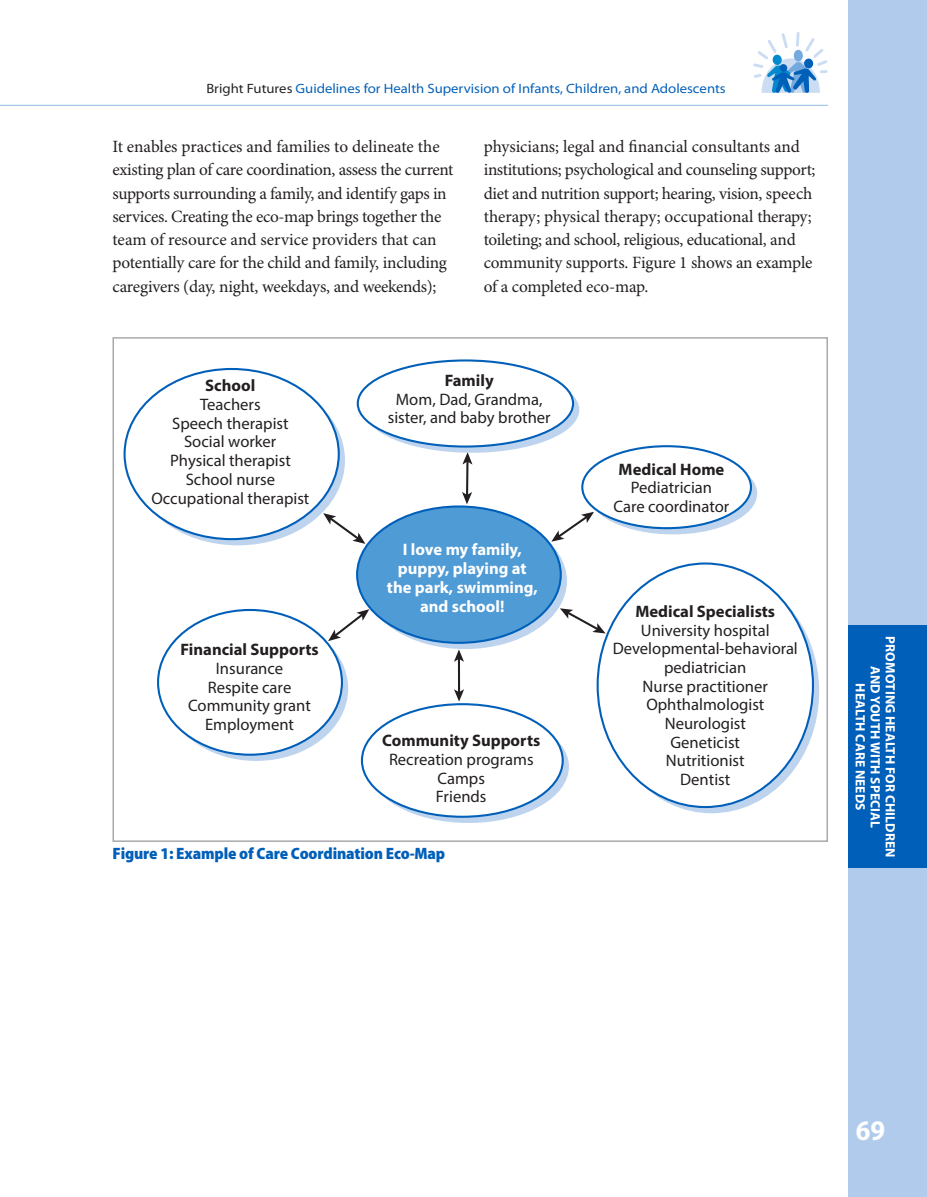
<style>
.page{position:relative;width:927px;height:1197px;background:#fff}
.page>*{position:absolute;margin:0;border:0;box-sizing:border-box;transform-origin:0 0}
.t1{font:700 semi-condensed 28.5px "Myriad Pro";color:#fff}
.t2{font:17.25px/23.2px "Minion Pro";letter-spacing:-.015em;color:#231f20}
.t3{font:16.65px/18.8px "Myriad Pro";color:#231f20;text-align:center}
.t4{font:700 16.65px "Myriad Pro";color:#231f20}
.t5{font:700 16.65px/18.8px "Myriad Pro";color:#fff;text-align:center}
.t6{font:900 semi-condensed 16.5px "Myriad Pro";letter-spacing:-.01em;color:#005fb9}
.t7{font:semi-expanded 13.5px "Myriad Pro";color:#005fb9}
.t8{font:700 13.5px/15px "Myriad Pro";letter-spacing:.01em;color:#fff;text-align:center}
.s1{color:#231f20}
</style>
<div class="page">
<div style="left:848px;top:0;width:79px;height:1197px;background:#b0cbeb"></div>
<hr style="left:0;top:105px;width:828px;height:1px;background:#94bbe4">
<svg style="left:753px;top:32px;width:75px;height:61px"></svg>
<div style="left:848px;top:626px;width:79px;height:242px;background:#005fb9"></div>
<div style="left:112px;top:337px;width:716px;height:505px;border:2px solid #a8a9ad"></div>
<svg style="left:551px;top:512px;width:43px;height:30px"></svg>
<hr style="left:466px;top:461px;width:3px;height:35px;background:#231f20">
<svg style="left:462px;top:453px;width:11px;height:12px"></svg>
<svg style="left:462px;top:492px;width:10px;height:12px"></svg>
<svg style="left:323px;top:513px;width:42px;height:31px"></svg>
<svg style="left:328px;top:609px;width:41px;height:32px"></svg>
<svg style="left:560px;top:608px;width:46px;height:26px"></svg>
<hr style="left:458px;top:658px;width:2px;height:35px;background:#231f20">
<svg style="left:454px;top:689px;width:10px;height:13px"></svg>
<svg style="left:454px;top:649px;width:10px;height:13px"></svg>
<svg style="left:604px;top:570px;width:215px;height:243px;background:#9cbfe4"></svg>
<div style="left:598px;top:564px;width:215px;height:243px;background:#fff;border-radius:50%"></div>
<svg style="left:131px;top:375px;width:214px;height:170px;background:#9ec0e5"></svg>
<div style="left:125px;top:369px;width:214px;height:170px;background:#fff;border-radius:50%"></div>
<svg style="left:164px;top:616px;width:184px;height:145px"></svg>
<div style="left:158px;top:610px;width:184px;height:145px;background:#fff;border-radius:50%"></div>
<svg style="left:364px;top:367px;width:215px;height:86px"></svg>
<div style="left:358px;top:360px;width:215px;height:87px;background:#fff;border-radius:50%"></div>
<div style="left:357px;top:359px;width:217px;height:89px;border:2px solid #005fb9;border-radius:50%"></div>
<svg style="left:368px;top:710px;width:201px;height:113px"></svg>
<div style="left:362px;top:704px;width:201px;height:113px;background:#fff;border-radius:50%"></div>
<svg style="left:363px;top:513px;width:204px;height:136px"></svg>
<div style="left:357px;top:507px;width:204px;height:136px;background:#4f9bd6;border-radius:50%"></div>
<svg style="left:589px;top:452px;width:168px;height:82px"></svg>
<div style="left:582px;top:446px;width:169px;height:82px;background:#fff;border-radius:50%"></div>
<div style="left:581px;top:445px;width:171px;height:84px;border:2px solid #005fb9;border-radius:50%"></div>
<p class="t7" style="left:206px;top:81px;width:521px"><span class="s1">Bright Futures</span> Guidelines for Health Supervision of Infants, Children, and Adolescents</p>
<p class="t2" style="left:112px;top:136px;width:343px">It enables practices and families to delineate the existing plan of care coordination, assess the current supports surrounding a family, and identify gaps in services. Creating the eco-map brings together the team of resource and service providers that can potentially care for the child and family, including caregivers (day, night, weekdays, and weekends);</p>
<p class="t2" style="left:484px;top:136px;width:333px">physicians; legal and financial consultants and institutions; psychological and counseling support; diet and nutrition support; hearing, vision, speech therapy; physical therapy; occupational therapy; toileting; and school, religious, educational, and community supports. Figure 1 shows an example of a completed eco-map.</p>
<p class="t4" style="left:205px;top:375px;width:52px">School</p>
<p class="t3" style="left:151px;top:395px;width:160px">Teachers<br>Speech therapist<br>Social worker<br>Physical therapist<br>School nurse<br>Occupational therapist</p>
<p class="t4" style="left:181px;top:639px;width:140px">Financial Supports</p>
<p class="t3" style="left:188px;top:659px;width:124px">Insurance<br>Respite care<br>Community grant<br>Employment</p>
<p class="t4" style="left:445px;top:370px;width:50px">Family</p>
<p class="t3" style="left:388px;top:390px;width:164px">Mom, Dad, Grandma, sister, and baby brother</p>
<p class="t5" style="left:387px;top:540px;width:152px">I love my family, puppy, playing at the park, swimming, and school!</p>
<p class="t4" style="left:382px;top:730px;width:160px">Community Supports</p>
<p class="t3" style="left:389px;top:750px;width:146px">Recreation programs<br>Camps<br>Friends</p>
<p class="t6" style="left:112px;top:844px;width:334px">Figure 1: Example of Care Coordination Eco-Map</p>
<p class="t4" style="left:619px;top:458px;width:107px">Medical Home</p>
<p class="t3" style="left:614px;top:478px;width:117px">Pediatrician<br>Care coordinator</p>
<p class="t4" style="left:635px;top:600px;width:141px">Medical Specialists</p>
<p class="t3" style="left:613px;top:620px;width:187px">University hospital<br>Developmental-behavioral pediatrician<br>Nurse practitioner<br>Ophthalmologist<br>Neurologist<br>Geneticist<br>Nutritionist<br>Dentist</p>
<p class="t8" style="left:898px;top:636px;width:223px;rotate:90deg">Promoting Health for Children and Youth With Special<br>Health Care NeedS</p>
<h1 class="t1" style="left:856px;top:1115px;width:31px">69</h1>
</div>
